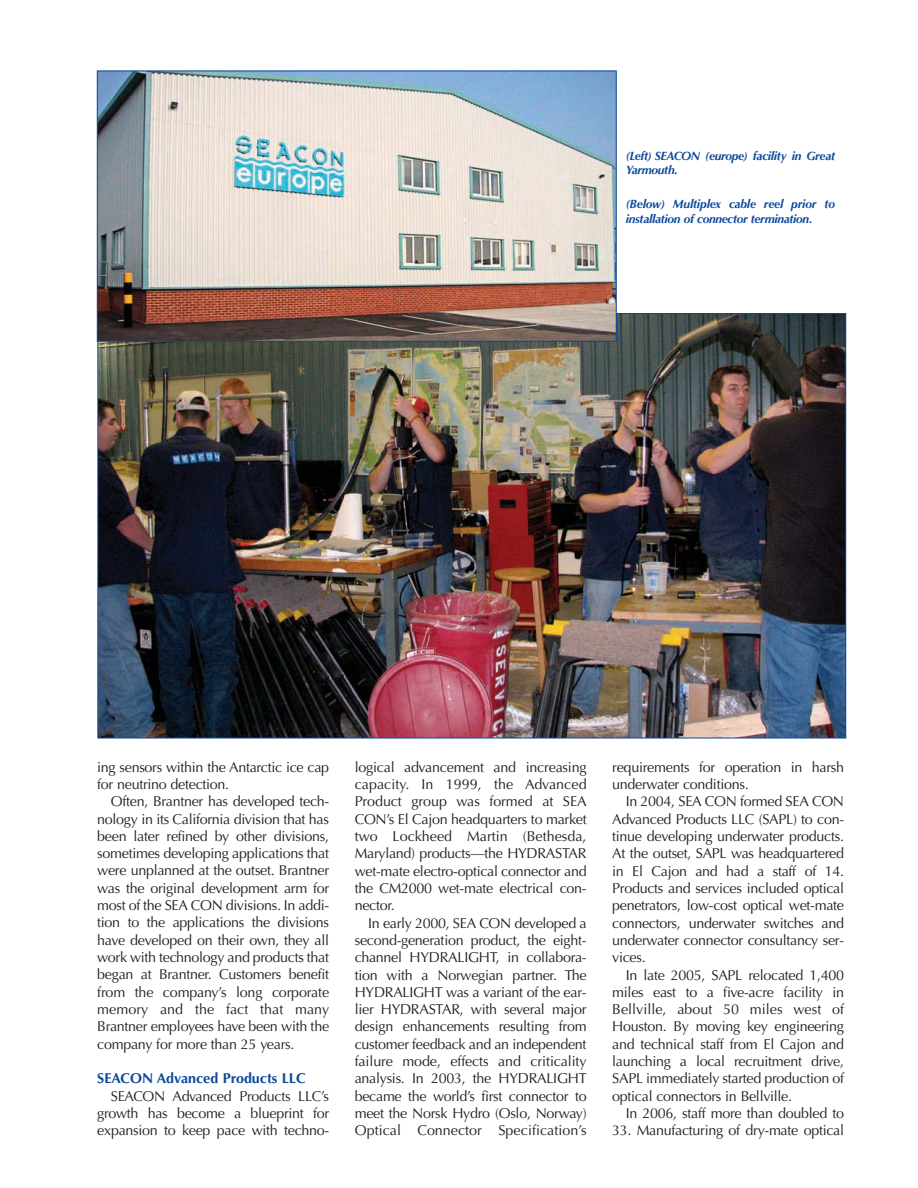
<style>
.page{position:relative;width:918px;height:1188px;background:#fff}
.page>*{position:absolute;margin:0;border:0;box-sizing:border-box;transform-origin:0 0}
.t1{font:14.25px/17.2px "Optima LT Std";letter-spacing:-.02em;color:#231f20;text-align:justify}
.t2{font:700 14.25px "Optima LT Std";color:#0c499c}
.t3{font:italic 700 12px/14.2px "Optima LT Std";letter-spacing:-.025em;color:#0c499c}
</style>
<div class="page">
<img style="left:96px;top:70px;width:751px;height:669px">
<p class="t3" style="left:626px;top:150px;width:211px">(Left) SEACON (europe) facility in Great<br>Yarmouth.</p>
<p class="t3" style="left:626px;top:198px;width:211px">(Below) Multiplex cable reel prior to installation of connector termination.</p>
<p class="t1" style="left:97px;top:759px;width:233px">ing sensors within the Antarctic ice cap for neutrino detection.</p>
<p class="t1" style="left:97px;top:794px;width:233px;text-indent:14px">Often, Brantner has developed tech&shy;nology in its California division that has been later refined by other divisions, sometimes developing applications that were unplanned at the outset. Brantner was the original development arm for most of the SEA CON divisions. In addi&shy;tion to the applications the divisions have developed on their own, they all work with technology and products that began at Brantner. Customers benefit from the company’s long corporate memory and the fact that many Brantner employees have been with the company for more than 25 years.</p>
<p class="t2" style="left:97px;top:1070px;width:210px">SEACON Advanced Products LLC</p>
<p class="t1" style="left:97px;top:1088px;width:233px;text-indent:14px">SEACON Advanced Products LLC’s growth has become a blueprint for expansion to keep pace with techno-</p>
<p class="t1" style="left:355px;top:759px;width:234px">logical advancement and increasing capacity. In 1999, the Advanced Product group was formed at SEA CON’s El Cajon headquarters to market two Lockheed Martin (Bethesda, Maryland) products—the HYDRASTAR wet-mate electro-optical connector and the CM2000 wet-mate electrical con&shy;nector.</p>
<p class="t1" style="left:355px;top:915px;width:233px;text-indent:14px">In early 2000, SEA CON developed a second-generation product, the eight&shy;channel HYDRALIGHT, in collabora&shy;tion with a Norwegian partner. The HYDRALIGHT was a variant of the ear&shy;lier HYDRASTAR, with several major design enhancements resulting from customer feedback and an independent failure mode, effects and criticality analysis. In 2003, the HYDRALIGHT became the world’s first connector to meet the Norsk Hydro (Oslo, Norway)<br>Optical Connector Specification’s</p>
<p class="t1" style="left:612px;top:759px;width:233px">requirements for operation in harsh underwater conditions.</p>
<p class="t1" style="left:612px;top:794px;width:233px;text-indent:14px">In 2004, SEA CON formed SEA CON Advanced Products LLC (SAPL) to con&shy;tinue developing underwater products.<br>At the outset, SAPL was headquartered in El Cajon and had a staff of 14.<br>Products and services included optical penetrators, low-cost optical wet-mate connectors, underwater switches and underwater connector consultancy ser&shy;vices.</p>
<p class="t1" style="left:612px;top:967px;width:233px;text-indent:14px">In late 2005, SAPL relocated 1,400 miles east to a five-acre facility in Bellville, about 50 miles west of Houston. By moving key engineering and technical staff from El Cajon and launching a local recruitment drive, SAPL immediately started production of optical connectors in Bellville.</p>
<p class="t1" style="left:626px;top:1106px;width:220px">In 2006, staff more than doubled to</p>
<p class="t1" style="left:612px;top:1123px;width:233px">33. Manufacturing of dry-mate optical</p>
</div>
